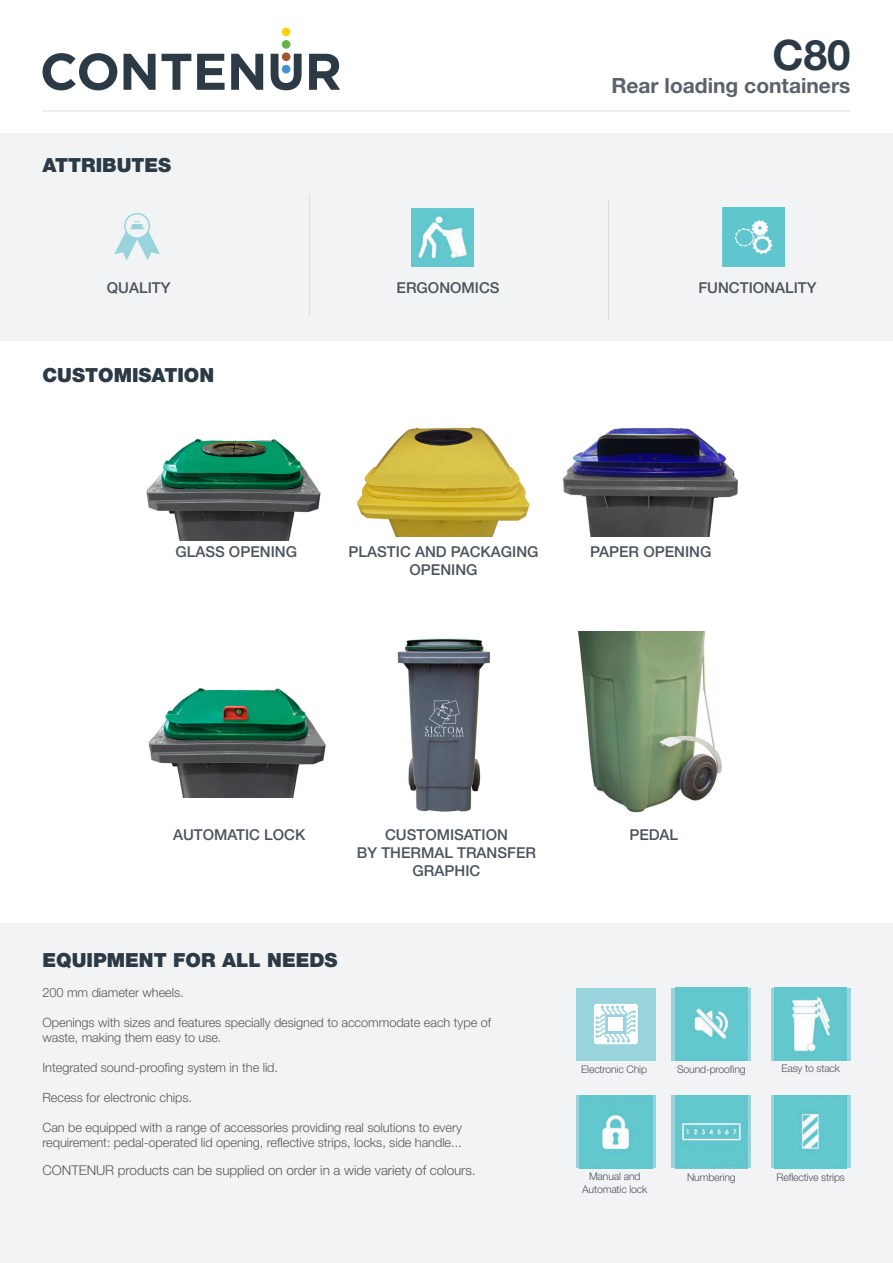
<style>
.page{position:relative;width:893px;height:1263px;background:#fff}
.page>*{position:absolute;margin:0;border:0;box-sizing:border-box;transform-origin:0 0}
.t1{font:700 42px "Helvetica Neue LT Std";color:#2b3a45}
.t2{font:700 21px "Helvetica Neue LT Std";color:#5c626b}
.t3{font:900 19.5px "Helvetica Neue LT Std";color:#2b3a45}
.t4{font:500 15px "Helvetica Neue LT Std";color:#4b535d}
.t5{font:500 15px "Helvetica Neue LT Std";color:#4a545f}
.t6{font:300 13.5px "Helvetica Neue LT Std";letter-spacing:-.005em;color:#57585a}
.t7{font:300 12.75px/15px "Helvetica Neue LT Std";letter-spacing:-.005em;color:#57585a}
.t8{font:300 10.5px "Helvetica Neue LT Std";letter-spacing:-.015em;color:#4b535d}
</style>
<div class="page">
<svg style="left:43px;top:53px;width:74px;height:37px"></svg>
<svg style="left:124px;top:54px;width:32px;height:36px"></svg>
<svg style="left:162px;top:54px;width:29px;height:36px"></svg>
<svg style="left:197px;top:54px;width:28px;height:36px"></svg>
<svg style="left:231px;top:54px;width:32px;height:36px"></svg>
<svg style="left:309px;top:54px;width:31px;height:36px"></svg>
<svg style="left:271px;top:54px;width:31px;height:36px"></svg>
<div style="left:282px;top:40px;width:8px;height:9px;background:#63b445;border-radius:50%"></div>
<div style="left:282px;top:28px;width:8px;height:8px;background:#fed105;border-radius:50%"></div>
<div style="left:282px;top:65px;width:8px;height:8px;background:#4194d0;border-radius:50%"></div>
<hr style="left:43px;top:111px;width:807px;height:1px;background:#dcdddf">
<div style="left:0;top:133px;width:893px;height:207px;background:#f2f3f4"></div>
<div style="left:0;top:924px;width:893px;height:339px;background:#f2f3f4"></div>
<img style="left:411px;top:208px;width:62px;height:59px">
<hr style="left:608px;top:199px;width:1px;height:122px;background:#dcdddf">
<div style="left:672px;top:988px;width:79px;height:72px;background:#99d4dd"></div>
<img style="left:675px;top:988px;width:73px;height:72px">
<div style="left:576px;top:988px;width:79px;height:72px;background:#99d4dd"></div>
<svg style="left:594px;top:1004px;width:44px;height:40px"></svg>
<div style="left:609px;top:1017px;width:14px;height:14px;background:#fff"></div>
<div style="left:771px;top:988px;width:79px;height:72px;background:linear-gradient(to bottom,#99d4dd,#99d4dd)"></div>
<img style="left:775px;top:988px;width:72px;height:72px">
<hr style="left:309px;top:193px;width:1px;height:123px;background:#dcdddf">
<div style="left:672px;top:1095px;width:79px;height:73px;background:linear-gradient(to bottom,#99d4dd,#99d4dd)"></div>
<img style="left:675px;top:1095px;width:72px;height:73px">
<svg style="left:576px;top:1095px;width:79px;height:73px"></svg>
<img style="left:580px;top:1095px;width:72px;height:73px">
<div style="left:771px;top:1095px;width:79px;height:73px;background:linear-gradient(to bottom,#99d4dd,#99d4dd)"></div>
<img style="left:775px;top:1095px;width:72px;height:73px">
<svg style="left:115px;top:213px;width:45px;height:47px"></svg>
<img style="left:723px;top:208px;width:61px;height:59px">
<img style="left:357px;top:427px;width:173px;height:109px">
<img style="left:146px;top:438px;width:175px;height:103px">
<img style="left:562px;top:427px;width:176px;height:109px">
<img style="left:148px;top:688px;width:178px;height:109px">
<img style="left:397px;top:638px;width:93px;height:174px">
<img style="left:577px;top:631px;width:145px;height:182px">
<p class="t3" style="left:43px;top:153px;width:130px">ATTRIBUTES</p>
<p class="t4" style="left:107px;top:278px;width:65px">QUALITY</p>
<p class="t4" style="left:397px;top:278px;width:105px">ERGONOMICS</p>
<p class="t3" style="left:43px;top:364px;width:173px">CUSTOMISATION</p>
<p class="t1" style="left:773px;top:29px;width:79px">C80</p>
<p class="t2" style="left:611px;top:72px;width:241px">Rear loading containers</p>
<p class="t4" style="left:698px;top:278px;width:120px">FUNCTIONALITY</p>
<p class="t4" style="left:175px;top:543px;width:123px">GLASS OPENING</p>
<p class="t4" style="left:349px;top:543px;width:192px">PLASTIC AND PACKAGING</p>
<p class="t4" style="left:410px;top:561px;width:70px">OPENING</p>
<p class="t4" style="left:590px;top:543px;width:123px">PAPER OPENING</p>
<p class="t4" style="left:173px;top:825px;width:134px">AUTOMATIC LOCK</p>
<p class="t5" style="left:385px;top:825px;width:124px">CUSTOMISATION</p>
<p class="t5" style="left:357px;top:843px;width:181px">BY THERMAL TRANSFER</p>
<p class="t5" style="left:413px;top:861px;width:69px">GRAPHIC</p>
<p class="t3" style="left:43px;top:948px;width:297px">EQUIPMENT FOR ALL NEEDS</p>
<p class="t7" style="left:43px;top:984px;width:143px">200 mm diameter wheels.</p>
<p class="t7" style="left:43px;top:1014px;width:450px">Openings with sizes and features specially designed to accommodate each type of waste, making them easy to use.</p>
<p class="t7" style="left:43px;top:1059px;width:237px">Integrated sound-proofing system in the lid.</p>
<p class="t7" style="left:43px;top:1089px;width:151px">Recess for electronic chips.</p>
<p class="t7" style="left:43px;top:1119px;width:421px">Can be equipped with a range of accessories providing real solutions to every requirement: pedal-operated lid opening, reflective strips, locks, side handle...</p>
<p class="t6" style="left:43px;top:1162px;width:435px">CONTENUR products can be supplied on order in a wide variety of colours.</p>
<p class="t4" style="left:629px;top:825px;width:50px">PEDAL</p>
<p class="t8" style="left:581px;top:1063px;width:67px">Electronic Chip</p>
<p class="t8" style="left:677px;top:1063px;width:70px">Sound-proofing</p>
<p class="t8" style="left:781px;top:1062px;width:60px">Easy to stack</p>
<p class="t8" style="left:589px;top:1170px;width:53px">Manual and</p>
<p class="t8" style="left:687px;top:1171px;width:50px">Numbering</p>
<p class="t8" style="left:777px;top:1171px;width:70px">Reflective strips</p>
<p class="t8" style="left:582px;top:1182px;width:67px">Automatic lock</p>
</div>
